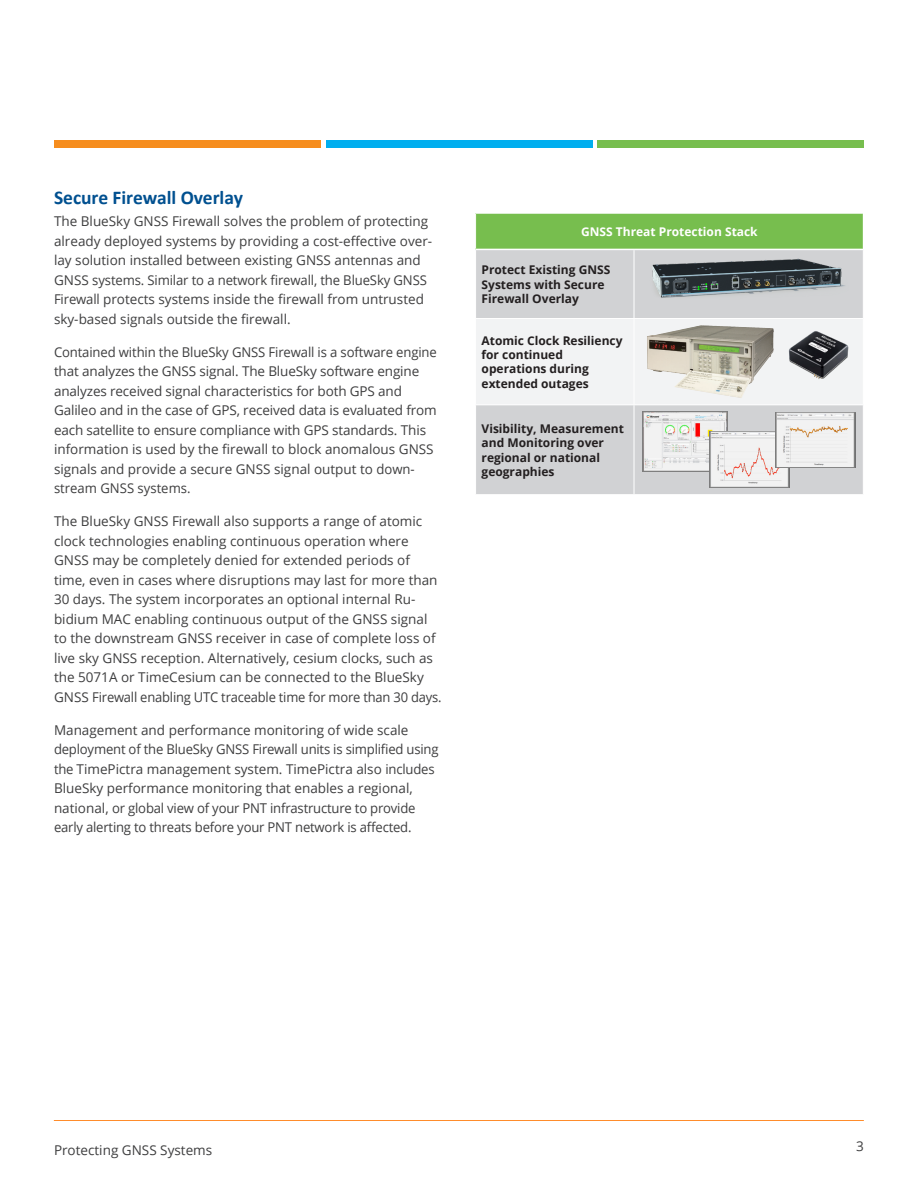
<style>
.page{position:relative;width:918px;height:1188px;background:#fff}
.page>*{position:absolute;margin:0;border:0;box-sizing:border-box;transform-origin:0 0}
.SUBHEAD1{font:700 19.5px "Calibri";color:#005090}
.BODY_TEXT{font:13.5px/19.5px "Open Sans";color:#3e3e3f}
.TABLE_BOLD_LEFT{font:700 12px/14.4px "Open Sans";color:#231f20}
.TABLE_HEAD{font:700 12px "Open Sans";color:#fff}
</style>
<div class="page">
<div style="left:54px;top:141px;width:266px;height:7px;background:#f68d1e"></div>
<div style="left:326px;top:141px;width:266px;height:7px;background:#00aeef"></div>
<div style="left:598px;top:141px;width:266px;height:7px;background:#77be4e"></div>
<hr style="left:54px;top:1120px;width:810px;height:1px;background:#ff8c2b">
<div style="left:476px;top:213px;width:387px;height:36px;background:#77be4e"></div>
<div style="left:476px;top:250px;width:387px;height:244px;background:#d1d2d4"></div>
<div style="left:476px;top:319px;width:387px;height:85px;background:#f2f3f4"></div>
<hr style="left:475px;top:213px;width:159px;height:1px;background:#fff">
<hr style="left:634px;top:213px;width:230px;height:1px;background:#fff">
<hr style="left:634px;top:250px;width:1px;height:68px;background:#fff">
<hr style="left:475px;top:318px;width:159px;height:1px;background:#fff">
<hr style="left:634px;top:318px;width:230px;height:1px;background:#fff">
<hr style="left:634px;top:319px;width:1px;height:85px;background:#fff">
<hr style="left:475px;top:404px;width:159px;height:1px;background:#fff">
<hr style="left:634px;top:404px;width:230px;height:1px;background:#fff">
<hr style="left:634px;top:405px;width:1px;height:89px;background:#fff">
<img style="left:647px;top:256px;width:203px;height:43px">
<img style="left:787px;top:329px;width:63px;height:52px">
<img style="left:647px;top:326px;width:100px;height:72px">
<img style="left:642px;top:412px;width:86px;height:60px">
<img style="left:710px;top:431px;width:79px;height:57px">
<img style="left:776px;top:412px;width:79px;height:56px">
<p class="SUBHEAD1" style="left:54px;top:183px;width:190px">Secure Firewall Overlay</p>
<p class="BODY_TEXT" style="left:54px;top:211px;width:380px">The BlueSky GNSS Firewall solves the problem of protecting already deployed systems by providing a cost-effective over&shy;lay solution installed between existing GNSS antennas and GNSS systems. Similar to a network firewall, the BlueSky GNSS Firewall protects systems inside the firewall from untrusted sky-based signals outside the firewall.</p>
<p class="BODY_TEXT" style="left:54px;top:342px;width:384px">Contained within the BlueSky GNSS Firewall is a software engine that analyzes the GNSS signal. The BlueSky software engine analyzes received signal characteristics for both GPS and Galileo and in the case of GPS, received data is evaluated from each satellite to ensure compliance with GPS standards. This information is used by the firewall to block anomalous GNSS signals and provide a secure GNSS signal output to down&shy;stream GNSS systems.</p>
<p class="BODY_TEXT" style="left:54px;top:511px;width:389px">The BlueSky GNSS Firewall also supports a range of atomic clock technologies enabling continuous operation where GNSS may be completely denied for extended periods of time, even in cases where disruptions may last for more than 30 days. The system incorporates an optional internal Ru&shy;bidium MAC enabling continuous output of the GNSS signal to the downstream GNSS receiver in case of complete loss of live sky GNSS reception. Alternatively, cesium clocks, such as the 5071A or TimeCesium can be connected to the BlueSky GNSS Firewall enabling UTC traceable time for more than 30 days.</p>
<p class="BODY_TEXT" style="left:54px;top:720px;width:386px">Management and performance monitoring of wide scale deployment of the BlueSky GNSS Firewall units is simplified using the TimePictra management system. TimePictra also includes BlueSky performance monitoring that enables a regional, national, or global view of your PNT infrastructure to provide early alerting to threats before your PNT network is affected.</p>
<p class="TABLE_HEAD" style="left:581px;top:223px;width:178px">GNSS Threat Protection Stack</p>
<p class="TABLE_BOLD_LEFT" style="left:482px;top:262px;width:130px">Protect Existing GNSS<br>Systems with Secure<br>Firewall Overlay</p>
<p class="TABLE_BOLD_LEFT" style="left:482px;top:333px;width:143px">Atomic Clock Resiliency for continued operations during extended outages</p>
<p class="TABLE_BOLD_LEFT" style="left:482px;top:421px;width:144px">Visibility, Measurement and Monitoring over regional or national geographies</p>
<p class="BODY_TEXT" style="left:54px;top:1140px;width:160px">Protecting GNSS Systems</p>
<p class="BODY_TEXT" style="left:856px;top:1136px;width:9px">3</p>
</div>
